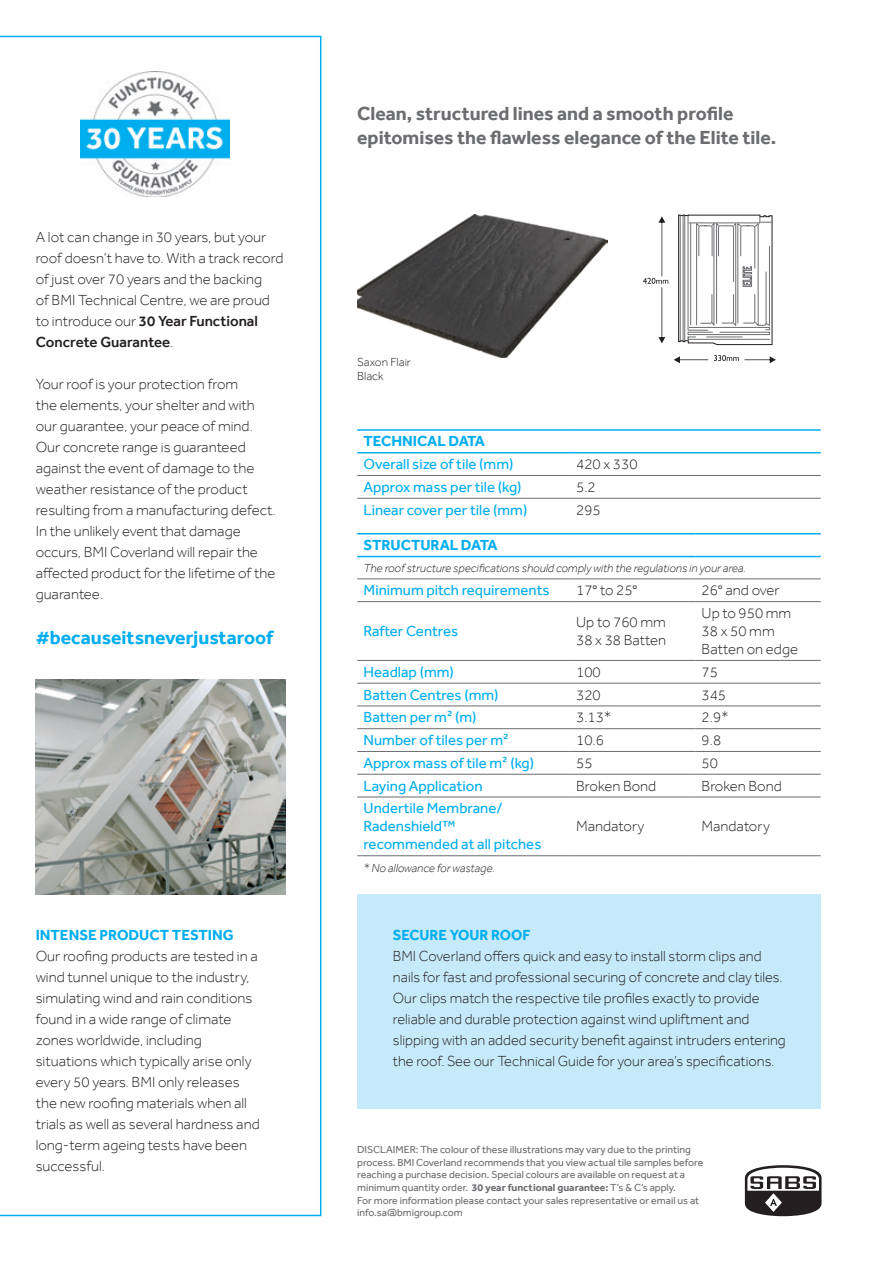
<style>
.page{position:relative;width:893px;height:1263px;background:#fff}
.page>*{position:absolute;margin:0;border:0;box-sizing:border-box;transform-origin:0 0}
.t1{font:700 19.5px/24px "Effra";color:#6c6d70}
.t2{font:700 19.5px "Effra";color:#00aeef}
.t3{font:300 15px/21px "Effra";color:#231f20}
.t4{font:15px/18px "Effra";color:#00aeef}
.t5{font:700 15px "Effra";color:#00aeef}
.t6{font:italic 300 12px "Effra";color:#231f20}
.t7{font:300 12px "Effra";color:#231f20}
.t8{font:10.5px/12.6px "Effra";color:#6c6d70}
.s1{font-weight:500}
.s2{font-weight:700}
</style>
<div class="page">
<hr style="left:357px;top:429px;width:213px;height:2px;background:#00aeef">
<hr style="left:570px;top:429px;width:251px;height:2px;background:#00aeef">
<hr style="left:357px;top:452px;width:213px;height:1px;background:#00aeef">
<hr style="left:570px;top:452px;width:251px;height:1px;background:#00aeef">
<hr style="left:357px;top:475px;width:213px;height:1px;background:#6c6d70">
<hr style="left:570px;top:475px;width:251px;height:1px;background:#6c6d70">
<hr style="left:357px;top:498px;width:213px;height:1px;background:#6c6d70">
<hr style="left:570px;top:498px;width:251px;height:1px;background:#6c6d70">
<hr style="left:357px;top:533px;width:213px;height:1px;background:#00aeef">
<hr style="left:570px;top:533px;width:125px;height:1px;background:#00aeef">
<hr style="left:695px;top:533px;width:126px;height:1px;background:#00aeef">
<hr style="left:357px;top:556px;width:213px;height:1px;background:#00aeef">
<hr style="left:570px;top:556px;width:125px;height:1px;background:#00aeef">
<hr style="left:695px;top:556px;width:126px;height:1px;background:#00aeef">
<hr style="left:357px;top:578px;width:213px;height:1px;background:#6c6d70">
<hr style="left:570px;top:578px;width:125px;height:1px;background:#6c6d70">
<hr style="left:695px;top:578px;width:126px;height:1px;background:#6c6d70">
<hr style="left:357px;top:601px;width:213px;height:1px;background:#6c6d70">
<hr style="left:570px;top:601px;width:125px;height:1px;background:#6c6d70">
<hr style="left:695px;top:601px;width:126px;height:1px;background:#6c6d70">
<hr style="left:357px;top:660px;width:213px;height:1px;background:#6c6d70">
<hr style="left:570px;top:660px;width:125px;height:1px;background:#6c6d70">
<hr style="left:695px;top:660px;width:126px;height:1px;background:#6c6d70">
<hr style="left:357px;top:683px;width:213px;height:1px;background:#6c6d70">
<hr style="left:570px;top:683px;width:125px;height:1px;background:#6c6d70">
<hr style="left:695px;top:683px;width:126px;height:1px;background:#6c6d70">
<hr style="left:357px;top:705px;width:213px;height:1px;background:#6c6d70">
<hr style="left:570px;top:705px;width:125px;height:1px;background:#6c6d70">
<hr style="left:695px;top:705px;width:126px;height:1px;background:#6c6d70">
<hr style="left:357px;top:728px;width:213px;height:1px;background:#6c6d70">
<hr style="left:570px;top:728px;width:125px;height:1px;background:#6c6d70">
<hr style="left:695px;top:728px;width:126px;height:1px;background:#6c6d70">
<hr style="left:357px;top:751px;width:213px;height:1px;background:#6c6d70">
<hr style="left:570px;top:751px;width:125px;height:1px;background:#6c6d70">
<hr style="left:695px;top:751px;width:126px;height:1px;background:#6c6d70">
<hr style="left:357px;top:774px;width:213px;height:1px;background:#6c6d70">
<hr style="left:570px;top:774px;width:125px;height:1px;background:#6c6d70">
<hr style="left:695px;top:774px;width:126px;height:1px;background:#6c6d70">
<hr style="left:357px;top:797px;width:213px;height:1px;background:#6c6d70">
<hr style="left:570px;top:797px;width:125px;height:1px;background:#6c6d70">
<hr style="left:695px;top:797px;width:126px;height:1px;background:#6c6d70">
<hr style="left:357px;top:855px;width:213px;height:1px;background:#6c6d70">
<hr style="left:570px;top:855px;width:125px;height:1px;background:#6c6d70">
<hr style="left:695px;top:855px;width:126px;height:1px;background:#6c6d70">
<svg style="left:643px;top:216px;width:25px;height:127px"></svg>
<svg style="left:674px;top:356px;width:34px;height:7px"></svg>
<svg style="left:678px;top:214px;width:95px;height:131px"></svg>
<svg style="left:714px;top:355px;width:62px;height:8px"></svg>
<div style="left:357px;top:894px;width:464px;height:215px;background:#c6eafa"></div>
<svg style="left:0;top:36px;width:321px;height:1180px"></svg>
<img style="left:357px;top:215px;width:250px;height:143px">
<svg style="left:745px;top:1165px;width:76px;height:51px"></svg>
<p class="t3" style="left:36px;top:226px;width:249px">A lot can change in 30 years, but your roof doesn’t have to. With a track record of just over 70 years and the backing<br>of BMI Technical Centre, we are proud to introduce our <span class="s1">30 Year Functional Concrete Guarantee</span>.</p>
<p class="t3" style="left:36px;top:373px;width:242px">Your roof is your protection from<br>the elements, your shelter and with our guarantee, your peace of mind.<br>Our concrete range is guaranteed against the event of damage to the weather resistance of the product resulting from a manufacturing defect.<br>In the unlikely event that damage occurs, BMI Coverland will repair the affected product for the lifetime of the guarantee.</p>
<p class="t2" style="left:36px;top:625px;width:239px">#becauseitsneverjustaroof</p>
<p class="t5" style="left:36px;top:926px;width:199px">INTENSE PRODUCT TESTING</p>
<p class="t3" style="left:36px;top:945px;width:224px">Our roofing products are tested in a</p>
<p class="t3" style="left:36px;top:966px;width:226px">wind tunnel unique to the industry, simulating wind and rain conditions found in a wide range of climate zones worldwide, including situations which typically arise only every 50 years. BMI only releases the new roofing materials when all trials as well as several hardness and long-term ageing tests have been successful.</p>
<p class="t1" style="left:357px;top:102px;width:421px">Clean, structured lines and a smooth profile epitomises the flawless elegance of the Elite tile.</p>
<p class="t7" style="left:357px;top:354px;width:55px">Saxon Flair</p>
<p class="t7" style="left:357px;top:369px;width:28px">Black</p>
<p class="t5" style="left:364px;top:432px;width:123px">TECHNICAL DATA</p>
<p class="t4" style="left:364px;top:455px;width:151px">Overall size of tile (mm)</p>
<p class="t3" style="left:576px;top:453px;width:63px">420 x 330</p>
<p class="t4" style="left:364px;top:478px;width:159px">Approx mass per tile (kg)</p>
<p class="t3" style="left:576px;top:476px;width:21px">5.2</p>
<p class="t4" style="left:364px;top:500px;width:165px">Linear cover per tile (mm)</p>
<p class="t3" style="left:576px;top:499px;width:26px">295</p>
<p class="t5" style="left:364px;top:536px;width:135px">STRUCTURAL DATA</p>
<p class="t6" style="left:364px;top:562px;width:384px">The roof structure specifications should comply with the regulations in your area.</p>
<p class="t4" style="left:364px;top:581px;width:187px">Minimum pitch requirements</p>
<p class="t3" style="left:576px;top:580px;width:63px">17° to 25°</p>
<p class="t3" style="left:702px;top:580px;width:79px">26° and over</p>
<p class="t4" style="left:364px;top:622px;width:96px">Rafter Centres</p>
<p class="t3" style="left:702px;top:602px;width:91px">Up to 950 mm</p>
<p class="t3" style="left:702px;top:622px;width:98px;line-height:18px">38 x 50 mm<br>Batten on edge</p>
<p class="t3" style="left:576px;top:611px;width:91px">Up to 760 mm</p>
<p class="t3" style="left:576px;top:629px;width:92px">38 x 38 Batten</p>
<p class="t4" style="left:364px;top:663px;width:92px">Headlap (mm)</p>
<p class="t3" style="left:576px;top:661px;width:26px">100</p>
<p class="t3" style="left:702px;top:661px;width:18px">75</p>
<p class="t4" style="left:364px;top:685px;width:137px">Batten Centres (mm)</p>
<p class="t3" style="left:576px;top:684px;width:26px">320</p>
<p class="t3" style="left:702px;top:684px;width:26px">345</p>
<p class="t4" style="left:364px;top:708px;width:114px">Batten per m² (m)</p>
<p class="t3" style="left:576px;top:707px;width:37px">3.13*</p>
<p class="t3" style="left:702px;top:707px;width:29px">2.9*</p>
<p class="t4" style="left:364px;top:731px;width:147px">Number of tiles per m²</p>
<p class="t3" style="left:576px;top:729px;width:29px">10.6</p>
<p class="t3" style="left:702px;top:729px;width:21px">9.8</p>
<p class="t4" style="left:364px;top:754px;width:172px">Approx mass of tile m² (kg)</p>
<p class="t3" style="left:576px;top:752px;width:18px">55</p>
<p class="t3" style="left:702px;top:752px;width:18px">50</p>
<p class="t4" style="left:364px;top:776px;width:120px">Laying Application</p>
<p class="t3" style="left:576px;top:775px;width:82px">Broken Bond</p>
<p class="t3" style="left:702px;top:775px;width:82px">Broken Bond</p>
<p class="t4" style="left:364px;top:799px;width:141px">Undertile Membrane/<br>Radenshield™</p>
<p class="t4" style="left:364px;top:835px;width:179px">recommended at all pitches</p>
<p class="t3" style="left:576px;top:816px;width:70px">Mandatory</p>
<p class="t3" style="left:702px;top:816px;width:70px">Mandatory</p>
<p class="t6" style="left:364px;top:861px;width:133px">* No allowance for wastage.</p>
<p class="t5" style="left:393px;top:926px;width:139px">SECURE YOUR ROOF</p>
<p class="t3" style="left:393px;top:945px;width:394px">BMI Coverland offers quick and easy to install storm clips and nails for fast and professional securing of concrete and clay tiles.<br>Our clips match the respective tile profiles exactly to provide reliable and durable protection against wind upliftment and slipping with an added security benefit against intruders entering the roof. See our Technical Guide for your area’s specifications.</p>
<p class="t8" style="left:357px;top:1143px;width:348px">DISCLAIMER: The colour of these illustrations may vary due to the printing process. BMI Coverland recommends that you view actual tile samples before reaching a purchase decision. Special colours are available on request at a minimum quantity order. <span class="s2">30 year functional guarantee:</span> T’s &amp; C’s apply.</p>
<p class="t8" style="left:357px;top:1194px;width:344px">For more information please contact your sales representative or email us at info.sa@bmigroup.com</p>
</div>
